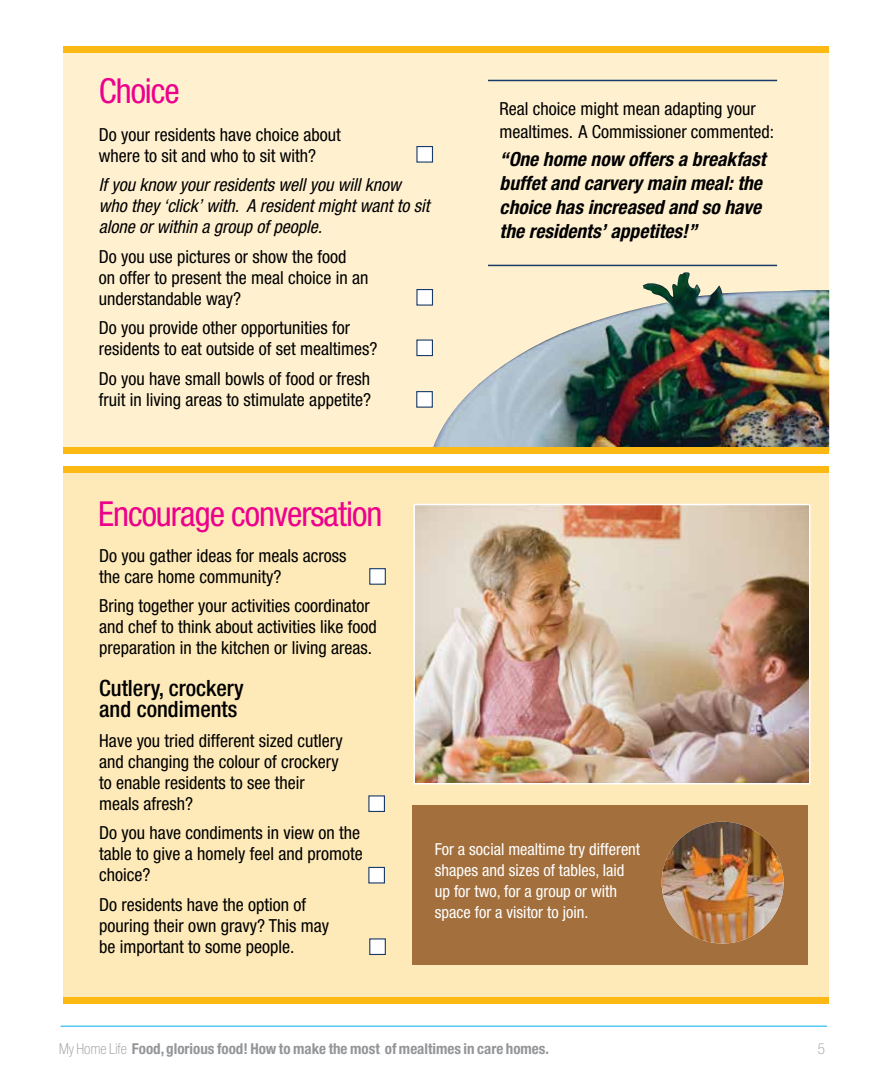
<style>
.page{position:relative;width:893px;height:1080px;background:#fff}
.page>*{position:absolute;margin:0;border:0;box-sizing:border-box;transform-origin:0 0}
.t1{font:condensed 34.5px "Helvetica Neue";letter-spacing:-.03em;color:#ec008c}
.t2{font:500 condensed 22.5px/21px "Helvetica Neue";color:#000}
.t3{font:italic 700 condensed 19.5px/24px "Helvetica Neue";color:#000}
.t4{font:condensed 18px/21px "Helvetica Neue";color:#000}
.t5{font:italic condensed 18px/21px "Helvetica Neue";color:#000}
.t6{font:condensed 16.5px/21px "Helvetica Neue";color:#fff}
.t7{font:700 condensed 15px "Helvetica Neue";color:#939598}
.t8{font:100 condensed 15px "Helvetica Neue";color:#939598}
.s1{font-weight:100}
</style>
<div class="page">
<div style="left:64px;top:48px;width:765px;height:403px;background:#fff1d0"></div>
<hr style="left:61px;top:1026px;width:766px;height:1px;background:#00aeef">
<hr style="left:488px;top:80px;width:289px;height:1px;background:#1a3b68">
<hr style="left:488px;top:265px;width:289px;height:1px;background:#1a3b68">
<div style="left:64px;top:470px;width:765px;height:533px;background:#feeab8"></div>
<div style="left:370px;top:569px;width:15px;height:15px;background:#fff"></div>
<div style="left:369px;top:568px;width:17px;height:17px;border:1px solid #1a3b68"></div>
<div style="left:369px;top:796px;width:15px;height:15px;background:#fff"></div>
<div style="left:368px;top:795px;width:17px;height:17px;border:1px solid #1a3b68"></div>
<div style="left:369px;top:867px;width:15px;height:16px;background:#fff"></div>
<div style="left:368px;top:867px;width:17px;height:17px;border:1px solid #1a3b68"></div>
<div style="left:370px;top:939px;width:15px;height:15px;background:#fff"></div>
<div style="left:369px;top:938px;width:17px;height:17px;border:1px solid #1a3b68"></div>
<img style="left:416px;top:507px;width:391px;height:275px">
<div style="left:413px;top:504px;width:397px;height:281px;border:2px solid #fff"></div>
<div style="left:64px;top:467px;width:765px;height:6px;background:#fdb913"></div>
<div style="left:64px;top:997px;width:765px;height:6px;background:#fdb913"></div>
<div style="left:64px;top:47px;width:765px;height:6px;background:#fdb913"></div>
<img style="left:432px;top:272px;width:397px;height:176px">
<div style="left:417px;top:147px;width:15px;height:15px;background:#fff"></div>
<div style="left:416px;top:146px;width:17px;height:17px;border:1px solid #1a3b68"></div>
<div style="left:417px;top:290px;width:15px;height:15px;background:#fff"></div>
<div style="left:416px;top:289px;width:17px;height:17px;border:1px solid #1a3b68"></div>
<div style="left:417px;top:340px;width:15px;height:16px;background:#fff"></div>
<div style="left:416px;top:339px;width:17px;height:17px;border:1px solid #1a3b68"></div>
<div style="left:417px;top:392px;width:15px;height:15px;background:#fff"></div>
<div style="left:416px;top:391px;width:17px;height:17px;border:1px solid #1a3b68"></div>
<div style="left:64px;top:448px;width:765px;height:6px;background:#fdb913"></div>
<div style="left:412px;top:806px;width:396px;height:159px;background:#a3703d"></div>
<img style="left:662px;top:822px;width:122px;height:122px;border-radius:61px">
<h1 class="t1" style="left:99px;top:70px;width:83px">Choice</h1>
<p class="t4" style="left:99px;top:124px;width:243px">Do your residents have choice about where to sit and who to sit with?</p>
<p class="t5" style="left:99px;top:174px;width:332px">If you know your residents well you will know who they ‘click’ with. A resident might want to sit alone or within a group of people.</p>
<p class="t4" style="left:99px;top:246px;width:271px">Do you use pictures or show the food<br>on offer to present the meal choice in an understandable way?</p>
<p class="t4" style="left:99px;top:317px;width:280px">Do you provide other opportunities for residents to eat outside of set mealtimes?</p>
<p class="t4" style="left:99px;top:368px;width:274px">Do you have small bowls of food or fresh fruit in living areas to stimulate appetite?</p>
<h1 class="t1" style="left:98px;top:494px;width:286px">Encourage conversation</h1>
<p class="t4" style="left:500px;top:97px;width:276px;line-height:22.5px">Real choice might mean adapting your mealtimes. A Commissioner commented:</p>
<p class="t3" style="left:500px;top:147px;width:267px">“One home now offers a breakfast buffet and carvery main meal: the choice has increased and so have the residents’ appetites!”</p>
<p class="t4" style="left:99px;top:545px;width:249px">Do you gather ideas for meals across the care home community?</p>
<p class="t4" style="left:99px;top:595px;width:279px">Bring together your activities coordinator and chef to think about activities like food preparation in the kitchen or living areas.</p>
<p class="t2" style="left:99px;top:678px;width:146px">Cutlery, crockery and condiments</p>
<p class="t4" style="left:99px;top:730px;width:245px">Have you tried different sized cutlery and changing the colour of crockery to enable residents to see their meals afresh?</p>
<p class="t4" style="left:99px;top:822px;width:265px">Do you have condiments in view on the table to give a homely feel and promote choice?</p>
<p class="t4" style="left:99px;top:894px;width:231px">Do residents have the option of pouring their own gravy? This may be important to some people.</p>
<p class="t6" style="left:435px;top:839px;width:207px">For a social mealtime try different shapes and sizes of tables, laid up for two, for a group or with space for a visitor to join.</p>
<p class="t7" style="left:59px;top:1040px;width:492px"><span class="s1">My Home Life</span> Food, glorious food! How to make the most of mealtimes in care homes.</p>
<p class="t8" style="left:818px;top:1041px;width:9px">5</p>
</div>
